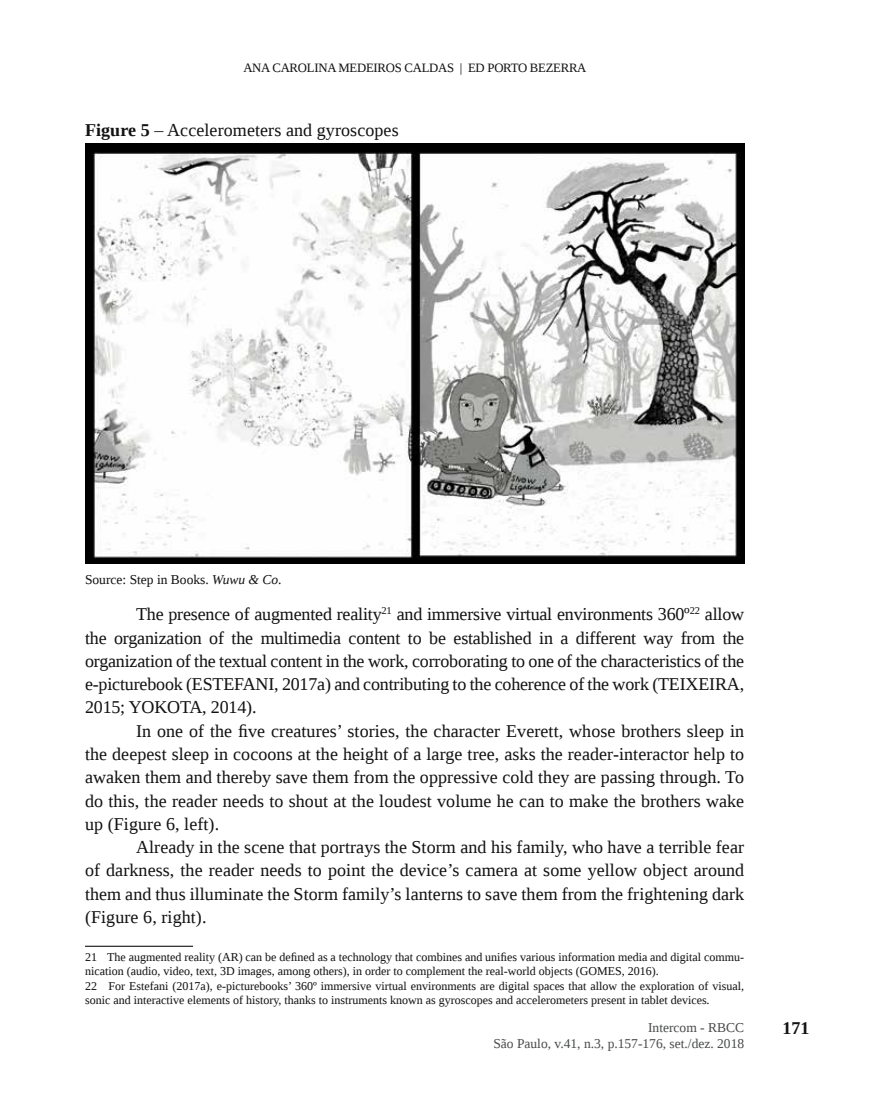
<style>
.page{position:relative;width:893px;height:1106px;background:#fff}
.page>*{position:absolute;margin:0;border:0;box-sizing:border-box;transform-origin:0 0}
.t1{font:18px/23.2px "Liberation Serif";letter-spacing:.005em;color:#121212;text-align:justify}
.t2{font:700 18px "Liberation Serif";color:#121212}
.t3{font:13.5px/16.2px "Liberation Serif";color:#4a4c4b;text-align:right}
.t4{font:13.5px "Liberation Serif";color:#121212}
.t5{font:12.75px "Liberation Serif";letter-spacing:-.02em;color:#121212}
.t6{font:12px/14.4px "Liberation Serif";color:#121212}
.s1{font-weight:700}
.s2{font-style:italic}
</style>
<div class="page">
<img style="left:85px;top:144px;width:659px;height:420px">
<hr style="left:85px;top:945px;width:108px;height:1px;background:#121212">
<p class="t5" style="left:243px;top:60px;width:345px">ANA CAROLINA MEDEIROS CALDAS | ED PORTO BEZERRA</p>
<p class="t1" style="left:85px;top:118px;width:315px"><span class="s1">Figure 5</span> – Accelerometers and gyroscopes</p>
<p class="t4" style="left:85px;top:571px;width:198px">Source: Step in Books. <span class="s2">Wuwu &amp; Co</span>.</p>
<p class="t1" style="left:85px;top:602px;width:661px;text-indent:51px">The presence of augmented reality<sup>21</sup> and immersive virtual environments 360º<sup>22</sup> allow the organization of the multimedia content to be established in a different way from the organization of the textual content in the work, corroborating to one of the characteristics of the e-picturebook (ESTEFANI, 2017a) and contributing to the coherence of the work (TEIXEIRA, 2015; YOKOTA, 2014).</p>
<p class="t1" style="left:85px;top:719px;width:661px;text-indent:51px">In one of the five creatures’ stories, the character Everett, whose brothers sleep in the deepest sleep in cocoons at the height of a large tree, asks the reader-interactor help to awaken them and thereby save them from the oppressive cold they are passing through. To do this, the reader needs to shout at the loudest volume he can to make the brothers wake up (Figure 6, left).</p>
<p class="t1" style="left:85px;top:835px;width:661px;text-indent:51px">Already in the scene that portrays the Storm and his family, who have a terrible fear of darkness, the reader needs to point the device’s camera at some yellow object around them and thus illuminate the Storm family’s lanterns to save them from the frightening dark (Figure 6, right).</p>
<p class="t6" style="left:85px;top:949px;width:661px">21 The augmented reality (AR) can be defined as a technology that combines and unifies various information media and digital commu&shy;nication (audio, video, text, 3D images, among others), in order to complement the real-world objects (GOMES, 2016).<br>22 For Estefani (2017a), e-picturebooks’ 360º immersive virtual environments are digital spaces that allow the exploration of visual, sonic and interactive elements of history, thanks to instruments known as gyroscopes and accelerometers present in tablet devices<span class="s2">.</span></p>
<p class="t3" style="left:493px;top:1018px;width:252px">Intercom - RBCC<br>São Paulo, v.41, n.3, p.157-176, set./dez. 2018</p>
<p class="t2" style="left:782px;top:1016px;width:28px">171</p>
</div>
